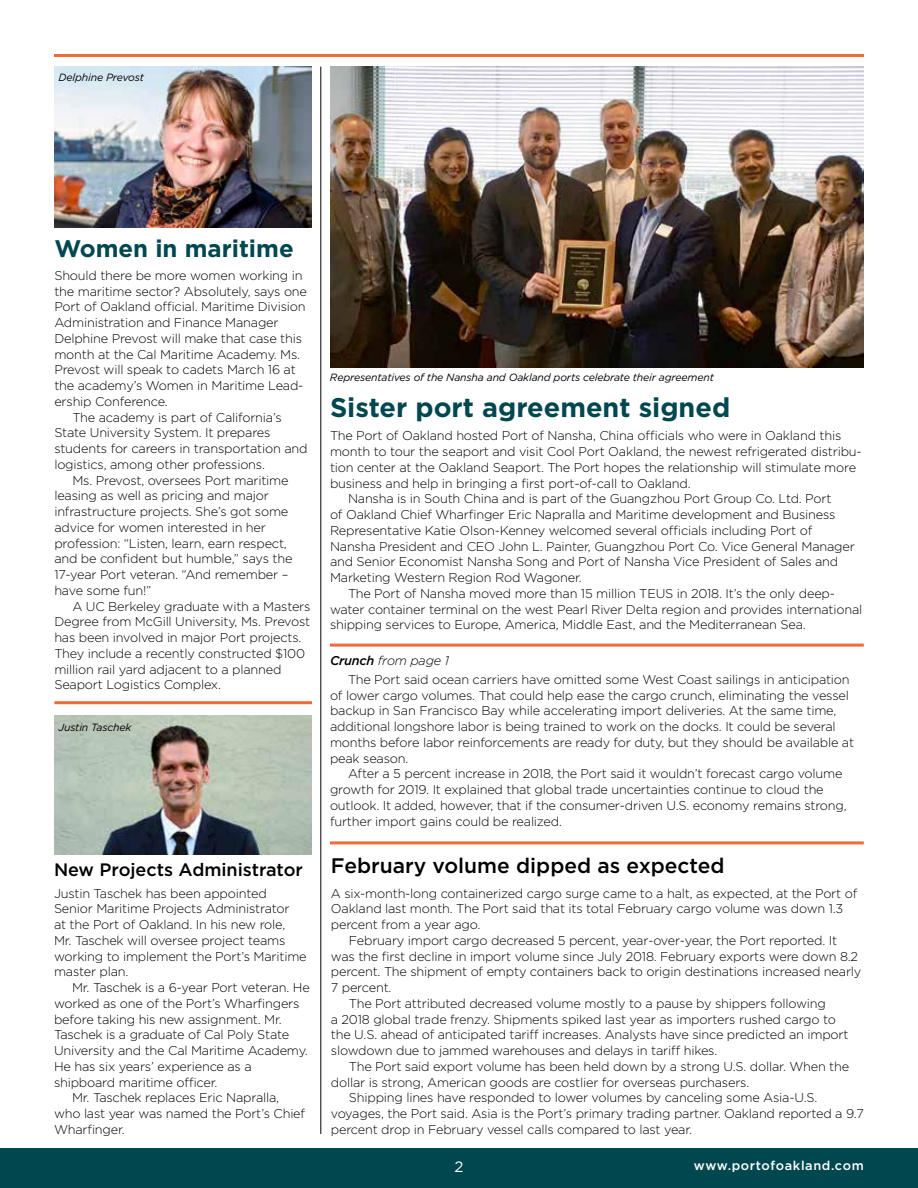
<style>
.page{position:relative;width:918px;height:1188px;background:#fff}
.page>*{position:absolute;margin:0;border:0;box-sizing:border-box;transform-origin:0 0}
.t1{font:700 27px "Gotham";color:#00474f}
.t2{font:700 24px "Gotham";color:#00474f}
.t3{font:500 21px "Gotham";color:#000}
.t4{font:500 18px "Gotham";color:#000}
.t5{font:15px "Gotham";color:#fff}
.t6{font:300 12.75px/15.8px "Gotham";letter-spacing:-.015em;color:#000}
.t7{font:500 12.75px "Gotham";letter-spacing:.05em;color:#fff}
.t8{font:italic 10.5px "Gotham";letter-spacing:-.015em;color:#000}
.s1{font-weight:500;font-style:italic}
.s2{font-style:italic}
</style>
<div class="page">
<div style="left:0;top:1148px;width:918px;height:40px;background:#00474f"></div>
<hr style="left:54px;top:54px;width:810px;height:3px;background:#f26a36">
<hr style="left:54px;top:701px;width:258px;height:3px;background:#f26a36">
<hr style="left:330px;top:644px;width:534px;height:3px;background:#f26a36">
<hr style="left:330px;top:841px;width:534px;height:3px;background:#f26a36">
<hr style="left:321px;top:67px;width:1px;height:1067px;background:#000">
<img style="left:54px;top:715px;width:258px;height:140px">
<img style="left:330px;top:67px;width:534px;height:301px">
<img style="left:54px;top:67px;width:258px;height:160px">
<p class="t8" style="left:58px;top:70px;width:87px">Delphine Prevost</p>
<h2 class="t2" style="left:54px;top:232px;width:241px">Women in maritime</h2>
<p class="t6" style="left:54px;top:267px;width:250px">Should there be more women working in</p>
<p class="t6" style="left:54px;top:283px;width:254px">the maritime sector? Absolutely, says one</p>
<p class="t6" style="left:54px;top:299px;width:253px">Port of Oakland official. Maritime Division</p>
<p class="t6" style="left:54px;top:314px;width:226px">Administration and Finance Manager</p>
<p class="t6" style="left:54px;top:330px;width:249px">Delphine Prevost will make that case this</p>
<p class="t6" style="left:54px;top:346px;width:247px">month at the Cal Maritime Academy. Ms.</p>
<p class="t6" style="left:54px;top:362px;width:243px">Prevost will speak to cadets March 16 at</p>
<p class="t6" style="left:54px;top:377px;width:251px">the academy’s Women in Maritime Lead-</p>
<p class="t6" style="left:54px;top:393px;width:115px">ership Conference.</p>
<p class="t6" style="left:72px;top:409px;width:211px">The academy is part of California’s</p>
<p class="t6" style="left:54px;top:425px;width:218px">State University System. It prepares</p>
<p class="t6" style="left:54px;top:440px;width:255px">students for careers in transportation and</p>
<p class="t6" style="left:54px;top:456px;width:212px">logistics, among other professions.</p>
<p class="t6" style="left:72px;top:472px;width:218px">Ms. Prevost, oversees Port maritime</p>
<p class="t6" style="left:54px;top:488px;width:216px">leasing as well as pricing and major</p>
<p class="t6" style="left:54px;top:503px;width:236px">infrastructure projects. She’s got some</p>
<p class="t6" style="left:54px;top:519px;width:213px">advice for women interested in her</p>
<p class="t6" style="left:54px;top:535px;width:234px">profession: “Listen, learn, earn respect,</p>
<p class="t6" style="left:54px;top:551px;width:240px">and be confident but humble,” says the</p>
<p class="t6" style="left:54px;top:566px;width:236px">17-year Port veteran. “And remember –</p>
<p class="t6" style="left:54px;top:582px;width:99px">have some fun!”</p>
<p class="t6" style="left:72px;top:598px;width:240px">A UC Berkeley graduate with a Masters</p>
<p class="t6" style="left:54px;top:614px;width:257px">Degree from McGill University, Ms. Prevost</p>
<p class="t6" style="left:54px;top:629px;width:249px">has been involved in major Port projects.</p>
<p class="t6" style="left:54px;top:645px;width:252px">They include a recently constructed $100</p>
<p class="t6" style="left:54px;top:661px;width:229px">million rail yard adjacent to a planned</p>
<p class="t6" style="left:54px;top:677px;width:168px">Seaport Logistics Complex.</p>
<p class="t8" style="left:58px;top:721px;width:74px">Justin Taschek</p>
<h3 class="t4" style="left:54px;top:858px;width:250px">New Projects Administrator</h3>
<p class="t6" style="left:54px;top:885px;width:254px">Justin Taschek has been appointed Senior Maritime Projects Administrator<br>at the Port of Oakland. In his new role,<br>Mr. Taschek will oversee project teams working to implement the Port’s Maritime master plan.</p>
<p class="t6" style="left:72px;top:980px;width:239px">Mr. Taschek is a 6-year Port veteran. He</p>
<p class="t6" style="left:54px;top:995px;width:247px">worked as one of the Port’s Wharfingers</p>
<p class="t6" style="left:54px;top:1011px;width:229px">before taking his new assignment. Mr.</p>
<p class="t6" style="left:54px;top:1027px;width:237px">Taschek is a graduate of Cal Poly State</p>
<p class="t6" style="left:54px;top:1042px;width:255px">University and the Cal Maritime Academy.</p>
<p class="t6" style="left:54px;top:1058px;width:199px">He has six years’ experience as a</p>
<p class="t6" style="left:54px;top:1074px;width:165px">shipboard maritime officer.</p>
<p class="t6" style="left:72px;top:1090px;width:209px">Mr. Taschek replaces Eric Napralla,</p>
<p class="t6" style="left:54px;top:1105px;width:253px">who last year was named the Port’s Chief</p>
<p class="t6" style="left:54px;top:1121px;width:72px">Wharfinger.</p>
<p class="t8" style="left:330px;top:370px;width:385px">Representatives of the Nansha and Oakland ports celebrate their agreement</p>
<h1 class="t1" style="left:330px;top:390px;width:402px">Sister port agreement signed</h1>
<p class="t6" style="left:330px;top:428px;width:513px">The Port of Oakland hosted Port of Nansha, China officials who were in Oakland this</p>
<p class="t6" style="left:330px;top:443px;width:533px">month to tour the seaport and visit Cool Port Oakland, the newest refrigerated distribu-</p>
<p class="t6" style="left:330px;top:459px;width:528px">tion center at the Oakland Seaport. The Port hopes the relationship will stimulate more</p>
<p class="t6" style="left:330px;top:475px;width:362px">business and help in bringing a first port-of-call to Oakland.</p>
<p class="t6" style="left:348px;top:491px;width:485px">Nansha is in South China and is part of the Guangzhou Port Group Co. Ltd. Port</p>
<p class="t6" style="left:330px;top:506px;width:507px">of Oakland Chief Wharfinger Eric Napralla and Maritime development and Business</p>
<p class="t6" style="left:330px;top:522px;width:484px">Representative Katie Olson-Kenney welcomed several officials including Port of</p>
<p class="t6" style="left:330px;top:538px;width:526px">Nansha President and CEO John L. Painter, Guangzhou Port Co. Vice General Manager</p>
<p class="t6" style="left:330px;top:554px;width:510px">and Senior Economist Nansha Song and Port of Nansha Vice President of Sales and</p>
<p class="t6" style="left:330px;top:569px;width:253px">Marketing Western Region Rod Wagoner.</p>
<p class="t6" style="left:348px;top:585px;width:489px">The Port of Nansha moved more than 15 million TEUS in 2018. It’s the only deep-</p>
<p class="t6" style="left:330px;top:601px;width:534px">water container terminal on the west Pearl River Delta region and provides international</p>
<p class="t6" style="left:330px;top:617px;width:477px">shipping services to Europe, America, Middle East, and the Mediterranean Sea.</p>
<p class="t6" style="left:348px;top:650px;width:503px;line-height:19.5px;text-indent:-18px"><span class="s1">Crunch</span> <span class="s2">from page 1<br></span>The Port said ocean carriers have omitted some West Coast sailings in anticipation</p>
<p class="t6" style="left:330px;top:687px;width:526px">of lower cargo volumes. That could help ease the cargo crunch, eliminating the vessel backup in San Francisco Bay while accelerating import deliveries. At the same time, additional longshore labor is being trained to work on the docks. It could be several months before labor reinforcements are ready for duty, but they should be available at peak season.</p>
<p class="t6" style="left:330px;top:766px;width:518px;text-indent:18px">After a 5 percent increase in 2018, the Port said it wouldn’t forecast cargo volume growth for 2019. It explained that global trade uncertainties continue to cloud the outlook. It added, however, that if the consumer-driven U.S. economy remains strong, further import gains could be realized.</p>
<h3 class="t3" style="left:331px;top:852px;width:395px">February volume dipped as expected</h3>
<p class="t6" style="left:331px;top:885px;width:528px">A six-month-long containerized cargo surge came to a halt, as expected, at the Port of</p>
<p class="t6" style="left:331px;top:901px;width:514px">Oakland last month. The Port said that its total February cargo volume was down 1.3</p>
<p class="t6" style="left:331px;top:917px;width:151px">percent from a year ago.</p>
<p class="t6" style="left:349px;top:932px;width:490px">February import cargo decreased 5 percent, year-over-year, the Port reported. It</p>
<p class="t6" style="left:331px;top:948px;width:529px">was the first decline in import volume since July 2018. February exports were down 8.2</p>
<p class="t6" style="left:331px;top:964px;width:532px">percent. The shipment of empty containers back to origin destinations increased nearly</p>
<p class="t6" style="left:331px;top:980px;width:62px">7 percent.</p>
<p class="t6" style="left:349px;top:995px;width:479px">The Port attributed decreased volume mostly to a pause by shippers following</p>
<p class="t6" style="left:331px;top:1011px;width:507px">a 2018 global trade frenzy. Shipments spiked last year as importers rushed cargo to</p>
<p class="t6" style="left:331px;top:1027px;width:519px">the U.S. ahead of anticipated tariff increases. Analysts have since predicted an import</p>
<p class="t6" style="left:331px;top:1042px;width:388px">slowdown due to jammed warehouses and delays in tariff hikes.</p>
<p class="t6" style="left:349px;top:1058px;width:502px">The Port said export volume has been held down by a strong U.S. dollar. When the</p>
<p class="t6" style="left:331px;top:1074px;width:420px">dollar is strong, American goods are costlier for overseas purchasers.</p>
<p class="t6" style="left:349px;top:1090px;width:470px">Shipping lines have responded to lower volumes by canceling some Asia-U.S.</p>
<p class="t6" style="left:331px;top:1105px;width:534px">voyages, the Port said. Asia is the Port’s primary trading partner. Oakland reported a 9.7</p>
<p class="t6" style="left:331px;top:1121px;width:363px">percent drop in February vessel calls compared to last year.</p>
<p class="t5" style="left:455px;top:1157px;width:10px">2</p>
<p class="t7" style="left:694px;top:1157px;width:171px">www.portofoakland.com</p>
</div>
